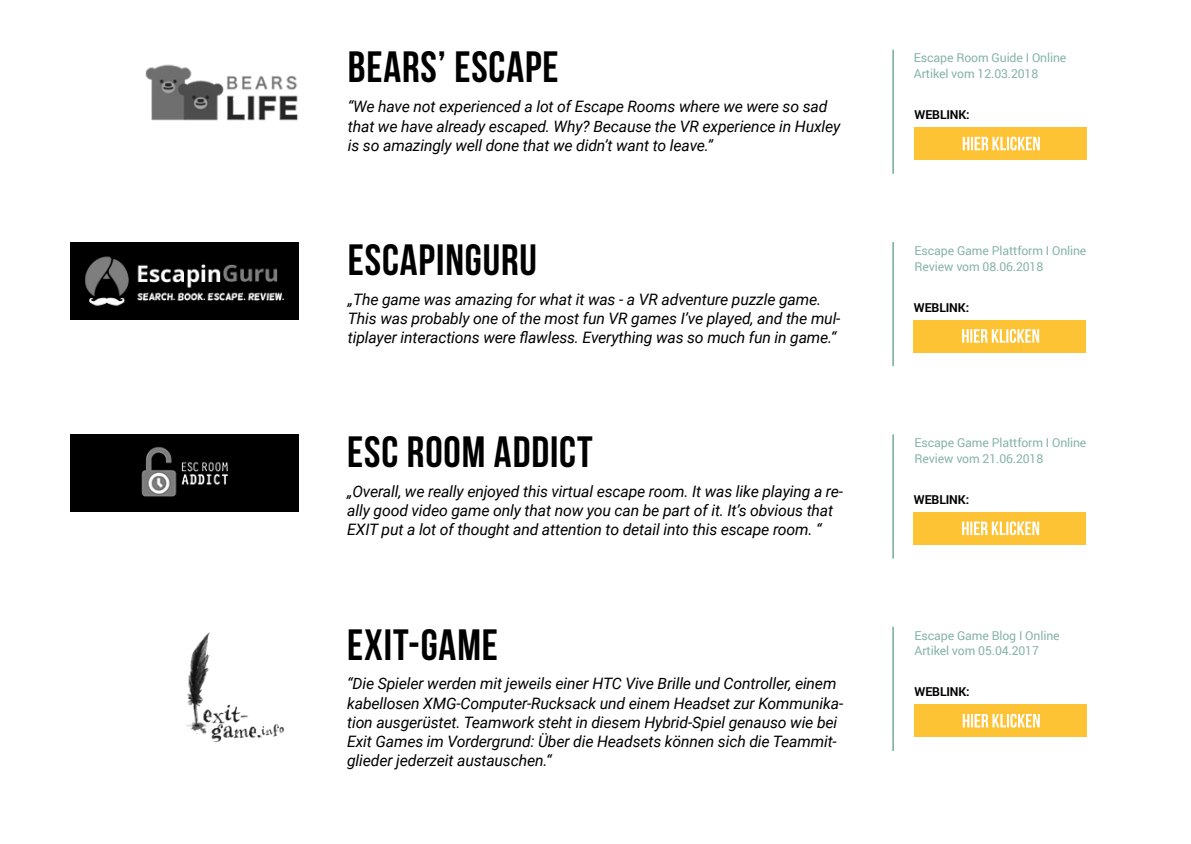
<style>
.page{position:relative;width:1191px;height:844px;background:#fff}
.page>*{position:absolute;margin:0;border:0;box-sizing:border-box;transform-origin:0 0}
.t1{font:700 43.75px "Bebas Neue";letter-spacing:.02em;color:#000}
.t2{font:italic 15.75px/19.2px "Roboto";letter-spacing:-.01em;color:#000}
.t3{font:12.25px/15.8px "Roboto";letter-spacing:-.01em;color:#87b3aa}
.t4{font:700 12.25px "Roboto";letter-spacing:-.01em;color:#000}
</style>
<div class="page">
<img style="left:145px;top:64px;width:154px;height:57px">
<img style="left:71px;top:242px;width:227px;height:77px">
<img style="left:71px;top:434px;width:227px;height:77px">
<hr style="left:892px;top:242px;width:2px;height:124px;background:#87b3aa">
<hr style="left:892px;top:50px;width:2px;height:124px;background:#87b3aa">
<hr style="left:892px;top:434px;width:2px;height:124px;background:#87b3aa">
<img style="left:186px;top:632px;width:99px;height:111px">
<div style="left:914px;top:127px;width:172px;height:33px;background:#fec235"></div>
<svg style="left:962px;top:137px;width:77px;height:13px"></svg>
<div style="left:914px;top:512px;width:172px;height:32px;background:#fec235"></div>
<svg style="left:962px;top:521px;width:77px;height:14px"></svg>
<div style="left:914px;top:320px;width:172px;height:32px;background:#fec235"></div>
<svg style="left:962px;top:329px;width:77px;height:14px"></svg>
<div style="left:914px;top:704px;width:172px;height:32px;background:#fec235"></div>
<svg style="left:962px;top:713px;width:77px;height:14px"></svg>
<hr style="left:892px;top:626px;width:2px;height:124px;background:#87b3aa">
<h1 class="t1" style="left:348px;top:43px;width:212px">BEARS’ ESCAPE</h1>
<p class="t2" style="left:348px;top:96px;width:494px">“We have not experienced a lot of Escape Rooms where we were so sad that we have already escaped. Why? Because the VR experience in Huxley is so amazingly well done that we didn’t want to leave.”</p>
<h1 class="t1" style="left:348px;top:235px;width:191px">ESCAPINGURU</h1>
<p class="t2" style="left:348px;top:288px;width:494px">„The game was amazing for what it was - a VR adventure puzzle game.<br>This was probably one of the most fun VR games I’ve played, and the mul&shy;tiplayer interactions were flawless. Everything was so much fun in game.“</p>
<h1 class="t1" style="left:347px;top:428px;width:247px">ESC ROOM ADDICT</h1>
<p class="t2" style="left:347px;top:481px;width:497px">„Overall, we really enjoyed this virtual escape room. It was like playing a re&shy;ally good video game only that now you can be part of it. It’s obvious that<br>EXIT put a lot of thought and attention to detail into this escape room. “</p>
<h1 class="t1" style="left:347px;top:620px;width:152px">EXIT-GAME</h1>
<p class="t2" style="left:347px;top:673px;width:498px">“Die Spieler werden mit jeweils einer HTC Vive Brille und Controller, einem kabellosen XMG-Computer-Rucksack und einem Headset zur Kommunika&shy;tion ausgerüstet. Teamwork steht in diesem Hybrid-Spiel genauso wie bei Exit Games im Vordergrund: Über die Headsets können sich die Teammit&shy;glieder jederzeit austauschen.“</p>
<p class="t3" style="left:914px;top:50px;width:154px">Escape Room Guide I Online<br>Artikel vom 12.03.2018</p>
<p class="t4" style="left:914px;top:106px;width:57px">WEBLINK:</p>
<p class="t3" style="left:914px;top:242px;width:173px">Escape Game Plattform I Online<br>Review vom 08.06.2018</p>
<p class="t4" style="left:914px;top:298px;width:57px">WEBLINK:</p>
<p class="t3" style="left:914px;top:434px;width:173px">Escape Game Plattform I Online<br>Review vom 21.06.2018</p>
<p class="t4" style="left:914px;top:491px;width:57px">WEBLINK:</p>
<p class="t3" style="left:914px;top:626px;width:146px">Escape Game Blog I Online<br>Artikel vom 05.04.2017</p>
<p class="t4" style="left:914px;top:683px;width:57px">WEBLINK:</p>
</div>
